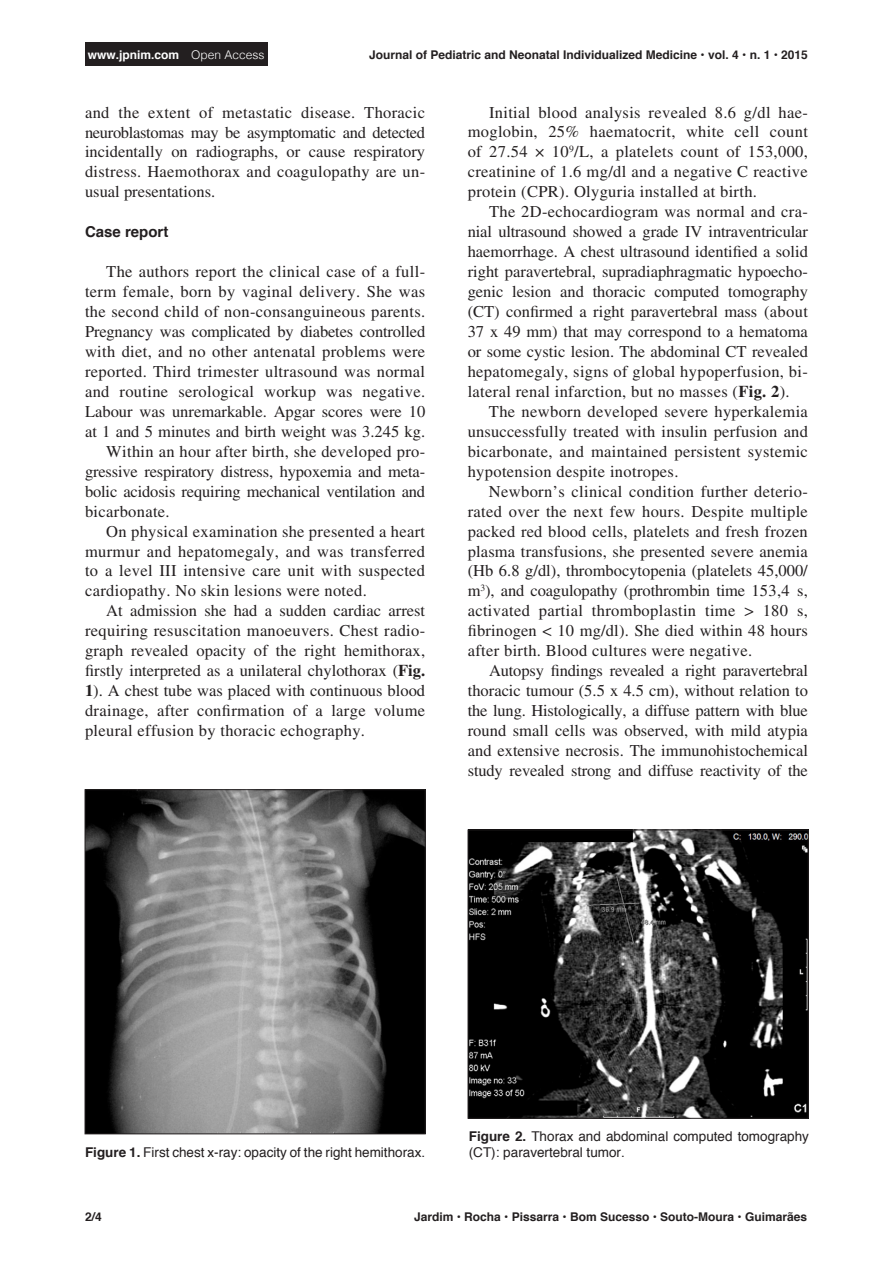
<style>
.page{position:relative;width:893px;height:1263px;background:#fff}
.page>*{position:absolute;margin:0;border:0;box-sizing:border-box;transform-origin:0 0}
.Body1{font:16.5px/20px "Times LT Std";letter-spacing:.02em;color:#231f20;text-align:justify}
.Heading2{font:700 15px "Helvetica";color:#231f20}
.t1{font:13.5px/16.2px "Helvetica";color:#231f20}
.Footer_Left{font:700 12px "Helvetica";color:#231f20}
.Heading2-2{font:700 12px "Helvetica";color:#fff}
.Page_Left{font:700 12px "Helvetica";color:#231f20}
.s1{font-weight:300}
.s2{font-weight:700}
</style>
<div class="page">
<div style="left:85px;top:43px;width:182px;height:23px;background:#231f20"></div>
<img style="left:87px;top:791px;width:337px;height:341px">
<div style="left:85px;top:789px;width:341px;height:345px;border:1px solid #231f20"></div>
<img style="left:470px;top:831px;width:337px;height:286px">
<div style="left:468px;top:829px;width:341px;height:290px;border:1px solid #231f20"></div>
<p class="Heading2-2" style="left:88px;top:45px;width:178px">www.jpnim.com <span class="s1">Open Access</span></p>
<p class="Footer_Left" style="left:369px;top:45px;width:440px">Journal of Pediatric and Neonatal Individualized Medicine • vol. 4 • n. 1 • 2015</p>
<p class="Body1" style="left:85px;top:102px;width:342px">and the extent of metastatic disease. Thoracic neuroblastomas may be asymptomatic and detected incidentally on radiographs, or cause respiratory distress. Haemothorax and coagulopathy are un&shy;usual presentations.</p>
<p class="Heading2" style="left:85px;top:220px;width:85px">Case report</p>
<p class="Body1" style="left:85px;top:262px;width:342px;text-indent:21px">The authors report the clinical case of a full&shy;term female, born by vaginal delivery. She was the second child of non-consanguineous parents.<br>Pregnancy was complicated by diabetes controlled with diet, and no other antenatal problems were reported. Third trimester ultrasound was normal and routine serological workup was negative.<br>Labour was unremarkable. Apgar scores were 10 at 1 and 5 minutes and birth weight was 3.245 kg.</p>
<p class="Body1" style="left:85px;top:441px;width:342px;text-indent:21px">Within an hour after birth, she developed pro&shy;gressive respiratory distress, hypoxemia and meta&shy;bolic acidosis requiring mechanical ventilation and bicarbonate.</p>
<p class="Body1" style="left:85px;top:521px;width:342px;text-indent:21px">On physical examination she presented a heart murmur and hepatomegaly, and was transferred to a level III intensive care unit with suspected cardiopathy. No skin lesions were noted.</p>
<p class="Body1" style="left:85px;top:601px;width:342px;text-indent:21px">At admission she had a sudden cardiac arrest requiring resuscitation manoeuvers. Chest radio&shy;graph revealed opacity of the right hemithorax, firstly interpreted as a unilateral chylothorax (<span class="s2">Fig.<br>1</span>). A chest tube was placed with continuous blood drainage, after confirmation of a large volume pleural effusion by thoracic echography.</p>
<p class="Body1" style="left:468px;top:102px;width:342px;text-indent:21px">Initial blood analysis revealed 8.6 g/dl hae&shy;moglobin, 25% haematocrit, white cell count of 27.54 × 10<sup>9</sup>/L, a platelets count of 153,000, creatinine of 1.6 mg/dl and a negative C reactive protein (CPR). Olyguria installed at birth.</p>
<p class="Body1" style="left:468px;top:202px;width:342px;text-indent:21px">The 2D-echocardiogram was normal and cra&shy;nial ultrasound showed a grade IV intraventricular haemorrhage. A chest ultrasound identified a solid right paravertebral, supradiaphragmatic hypoecho&shy;genic lesion and thoracic computed tomography (CT) confirmed a right paravertebral mass (about 37 x 49 mm) that may correspond to a hematoma or some cystic lesion. The abdominal CT revealed hepatomegaly, signs of global hypoperfusion, bi&shy;lateral renal infarction, but no masses (<span class="s2">Fig. 2</span>).</p>
<p class="Body1" style="left:468px;top:401px;width:342px;text-indent:21px">The newborn developed severe hyperkalemia unsuccessfully treated with insulin perfusion and bicarbonate, and maintained persistent systemic hypotension despite inotropes.</p>
<p class="Body1" style="left:468px;top:481px;width:342px;text-indent:21px">Newborn’s clinical condition further deterio&shy;rated over the next few hours. Despite multiple packed red blood cells, platelets and fresh frozen plasma transfusions, she presented severe anemia (Hb 6.8 g/dl), thrombocytopenia (platelets 45,000/ m<sup>3</sup>), and coagulopathy (prothrombin time 153,4 s, activated partial thromboplastin time &gt; 180 s, fibrinogen &lt; 10 mg/dl). She died within 48 hours after birth. Blood cultures were negative.</p>
<p class="Body1" style="left:468px;top:661px;width:342px;text-indent:21px">Autopsy findings revealed a right paravertebral thoracic tumour (5.5 x 4.5 cm), without relation to the lung. Histologically, a diffuse pattern with blue round small cells was observed, with mild atypia and extensive necrosis. The immunohistochemical study revealed strong and diffuse reactivity of the</p>
<p class="t1" style="left:85px;top:1144px;width:342px"><span class="s2">Figure 1.</span> First chest x-ray: opacity of the right hemithorax.</p>
<p class="t1" style="left:469px;top:1128px;width:342px"><span class="s2">Figure 2.</span> Thorax and abdominal computed tomography (CT): paravertebral tumor.</p>
<p class="Page_Left" style="left:85px;top:1207px;width:18px">2/4</p>
<p class="Footer_Left" style="left:414px;top:1207px;width:395px">Jardim • Rocha • Pissarra • Bom Sucesso • Souto-Moura • Guimarães</p>
</div>
